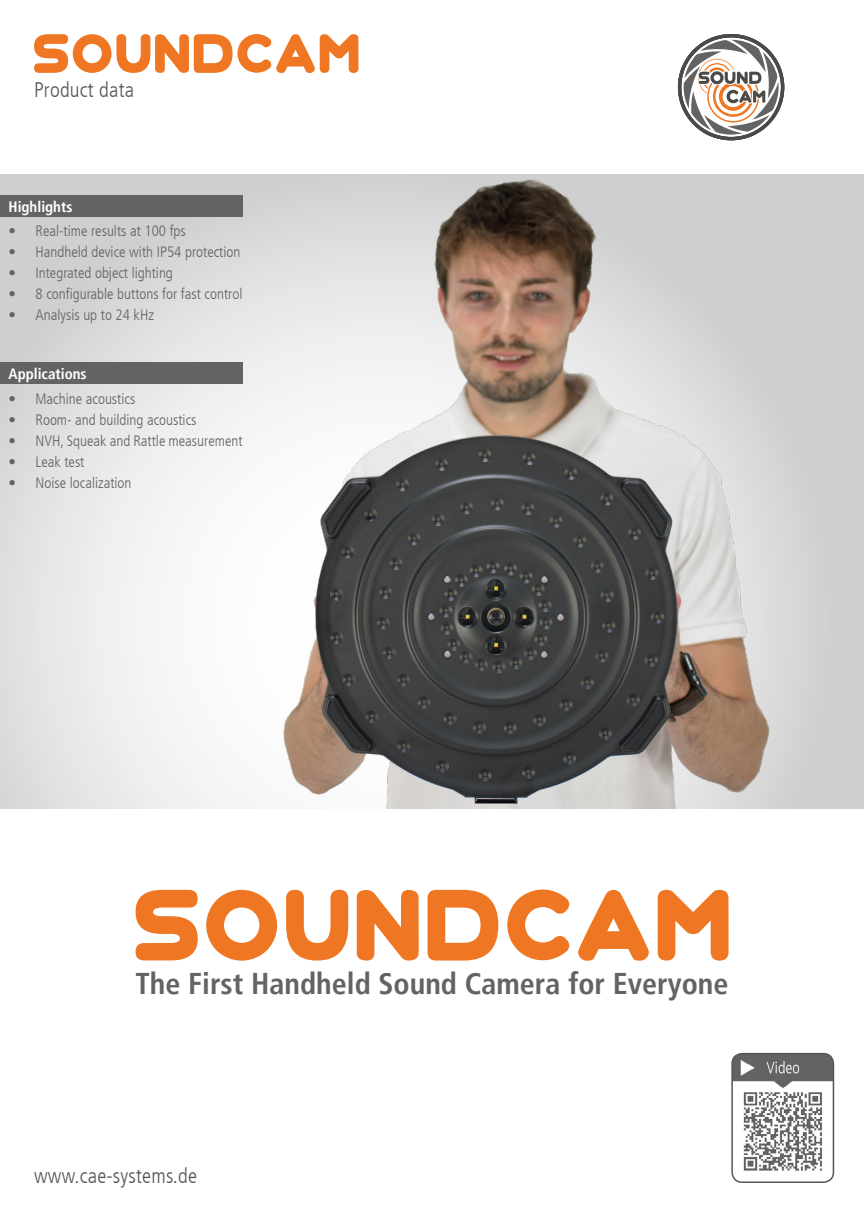
<style>
.page{position:relative;width:864px;height:1212px;background:#fff}
.page>*{position:absolute;margin:0;border:0;box-sizing:border-box;transform-origin:0 0}
.t1{font:700 condensed 30px "Frutiger";color:#636362}
.t2{font:300 condensed 21px "Frutiger";letter-spacing:.01em;color:#555759}
.t3{font:300 condensed 15px "Frutiger";color:#636362}
.t4{font:700 condensed 15px "Frutiger";color:#fff}
</style>
<div class="page">
<img style="left:0;top:174px;width:863px;height:635px">
<svg style="left:135px;top:890px;width:63px;height:70px"></svg>
<svg style="left:206px;top:890px;width:71px;height:70px"></svg>
<svg style="left:286px;top:890px;width:62px;height:71px"></svg>
<svg style="left:356px;top:890px;width:62px;height:70px"></svg>
<svg style="left:427px;top:890px;width:71px;height:70px"></svg>
<svg style="left:657px;top:890px;width:71px;height:70px"></svg>
<svg style="left:507px;top:889px;width:63px;height:71px"></svg>
<svg style="left:578px;top:890px;width:70px;height:71px"></svg>
<svg style="left:677px;top:34px;width:107px;height:106px"></svg>
<img style="left:734px;top:1053px;width:99px;height:129px">
<div style="left:731px;top:1053px;width:102px;height:130px;border:2px solid #555759;border-radius:10px"></div>
<div style="left:0;top:195px;width:242px;height:22px;background:#636362"></div>
<div style="left:0;top:363px;width:242px;height:21px;background:#636362"></div>
<svg style="left:34px;top:34px;width:324px;height:39px"></svg>
<h2 class="t2" style="left:34px;top:78px;width:101px">Product data</h2>
<p class="t4" style="left:9px;top:197px;width:65px">Highlights</p>
<p class="t3" style="left:9px;top:223px;width:179px">• Real-time results at 100 fps</p>
<p class="t3" style="left:9px;top:244px;width:233px">• Handheld device with IP54 protection</p>
<p class="t3" style="left:9px;top:265px;width:166px">• Integrated object lighting</p>
<p class="t3" style="left:9px;top:286px;width:235px">• 8 configurable buttons for fast control</p>
<p class="t3" style="left:9px;top:307px;width:147px">• Analysis up to 24 kHz</p>
<p class="t4" style="left:9px;top:365px;width:80px">Applications</p>
<p class="t3" style="left:9px;top:390px;width:128px">• Machine acoustics</p>
<p class="t3" style="left:9px;top:411px;width:189px">• Room- and building acoustics</p>
<p class="t3" style="left:9px;top:432px;width:235px">• NVH, Squeak and Rattle measurement</p>
<p class="t3" style="left:9px;top:453px;width:77px">• Leak test</p>
<p class="t3" style="left:9px;top:474px;width:124px">• Noise localization</p>
<h1 class="t1" style="left:135px;top:966px;width:594px">The First Handheld Sound Camera for Everyone</h1>
<h2 class="t2" style="left:34px;top:1164px;width:164px">www.cae-systems.de</h2>
</div>
